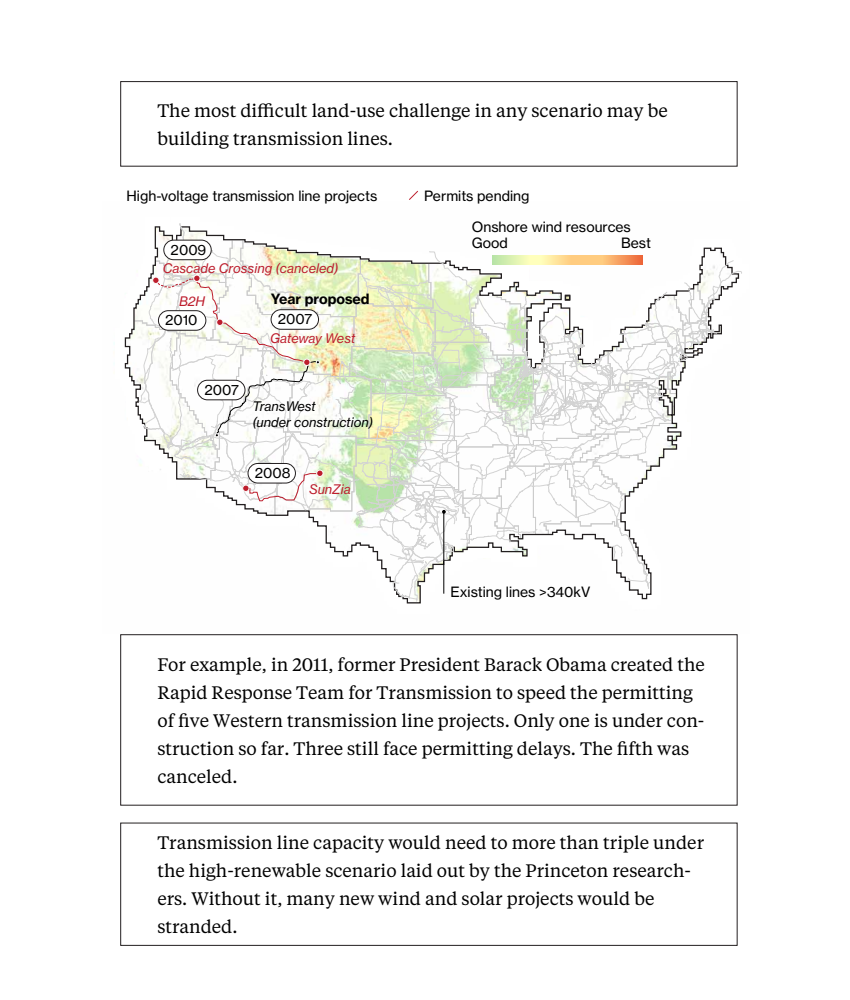
<style>
.page{position:relative;width:850px;height:1000px;background:#fff}
.page>*{position:absolute;margin:0;border:0;box-sizing:border-box;transform-origin:0 0}
.t1{font:18px/28px "Tiempos Text";color:#000}
.t2{font:14px "BW Haas Text 55 Roman";color:#000}
.t3{font:700 14px "BW Haas Text 75";color:#000}
.t4{font:italic 13px "BW Haas Text 56";color:#bd1e2d}
.t5{font:italic 13px/15.6px "BW Haas Text 56";color:#000}
.t6{font:italic 13px "BW Haas Text 56";letter-spacing:-.02em;color:#bd1e2d}
</style>
<div class="page">
<svg style="left:409px;top:190px;width:9px;height:10px"></svg>
<svg style="left:124px;top:223px;width:618px;height:381px"></svg>
<div style="left:152px;top:277px;width:8px;height:7px;border:1px solid #fcfafa;border-radius:50%"></div>
<div style="left:120px;top:81px;width:618px;height:86px;background:#fff;border:1px solid #231f20"></div>
<div style="left:120px;top:634px;width:618px;height:172px;background:#fff;border:1px solid #231f20"></div>
<div style="left:120px;top:823px;width:618px;height:123px;background:#fff;border:1px solid #231f20"></div>
<p class="t1" style="left:157px;top:96px;width:512px">The most difficult land-use challenge in any scenario may be building transmission lines.</p>
<p class="t2" style="left:127px;top:187px;width:252px">High-voltage transmission line projects</p>
<p class="t2" style="left:171px;top:241px;width:37px">2009</p>
<p class="t4" style="left:163px;top:260px;width:177px">Cascade Crossing (canceled)</p>
<p class="t4" style="left:179px;top:294px;width:28px">B2H</p>
<p class="t3" style="left:271px;top:290px;width:100px">Year proposed</p>
<p class="t2" style="left:165px;top:312px;width:34px">2010</p>
<p class="t2" style="left:278px;top:311px;width:36px">2007</p>
<p class="t6" style="left:270px;top:330px;width:87px">Gateway West</p>
<p class="t2" style="left:204px;top:381px;width:36px">2007</p>
<p class="t5" style="left:252px;top:399px;width:122px">TransWest<br>(under construction)</p>
<p class="t2" style="left:255px;top:464px;width:37px">2008</p>
<p class="t4" style="left:309px;top:481px;width:43px">SunZia</p>
<p class="t2" style="left:424px;top:187px;width:107px">Permits pending</p>
<p class="t2" style="left:472px;top:219px;width:161px">Onshore wind resources</p>
<p class="t2" style="left:472px;top:234px;width:37px">Good</p>
<p class="t2" style="left:621px;top:234px;width:31px">Best</p>
<p class="t2" style="left:451px;top:583px;width:141px">Existing lines &gt;340kV</p>
<p class="t1" style="left:157px;top:650px;width:549px">For example, in 2011, former President Barack Obama created the Rapid Response Team for Transmission to speed the permitting of five Western transmission line projects. Only one is under con&shy;struction so far. Three still face permitting delays. The fifth was canceled.</p>
<p class="t1" style="left:157px;top:828px;width:548px">Transmission line capacity would need to more than triple under the high-renewable scenario laid out by the Princeton research&shy;ers. Without it, many new wind and solar projects would be stranded.</p>
</div>
